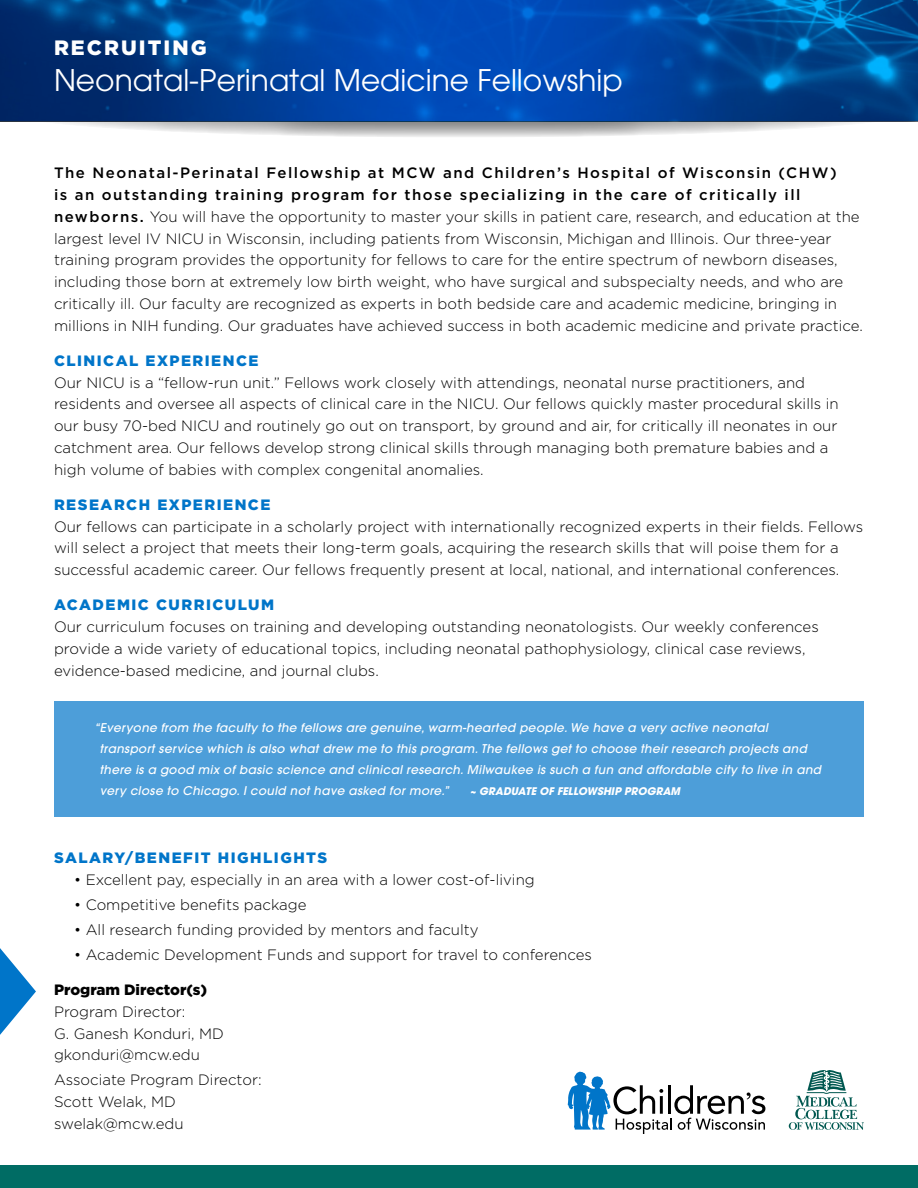
<style>
.page{position:relative;width:918px;height:1188px;background:#fff}
.page>*{position:absolute;margin:0;border:0;box-sizing:border-box;transform-origin:0 0}
.t1{font:29.7px "ITC Avant Garde Pro";color:#fff}
.t2{font:900 20.7px "Gotham";letter-spacing:.1em;color:#fff}
.t3{font:300 15px/21.8px "Gotham";color:#000}
.t4{font:900 15px "Gotham";letter-spacing:.1em;color:#0075c9}
.t5{font:900 15px "Gotham";color:#000}
.t6{font:italic 500 12px/21px "ITC Avant Garde Pro";letter-spacing:.03em;color:#fff}
.t7{font:italic 700 10.5px "ITC Avant Garde Pro";color:#fff}
.s1{font-weight:500}
</style>
<div class="page">
<svg style="left:568px;top:1071px;width:197px;height:63px"></svg>
<svg style="left:789px;top:1070px;width:75px;height:60px"></svg>
<svg style="left:0;top:948px;width:36px;height:87px"></svg>
<div style="left:0;top:1165px;width:918px;height:23px;background:#006c64"></div>
<div style="left:54px;top:701px;width:810px;height:115px;background:#4d9ed9"></div>
<svg style="left:0;top:86px;width:918px;height:52px;background:#c8c8c8"></svg>
<img style="left:0;top:0;width:918px;height:122px">
<p class="t2" style="left:54px;top:33px;width:154px">RECRUITING</p>
<p class="t1" style="left:54px;top:61px;width:570px">Neonatal-Perinatal Medicine Fellowship</p>
<p class="t3" style="left:54px;top:162px;width:810px"><span class="s1">The Neonatal-Perinatal Fellowship at MCW and Children’s Hospital of Wisconsin (CHW)<br>is an outstanding training program for those specializing in the care of critically ill newborns.</span> You will have the opportunity to master your skills in patient care, research, and education at the largest level IV NICU in Wisconsin, including patients from Wisconsin, Michigan and Illinois. Our three-year training program provides the opportunity for fellows to care for the entire spectrum of newborn diseases, including those born at extremely low birth weight, who have surgical and subspecialty needs, and who are critically ill. Our faculty are recognized as experts in both bedside care and academic medicine, bringing in millions in NIH funding. Our graduates have achieved success in both academic medicine and private practice.</p>
<p class="t4" style="left:54px;top:350px;width:206px">CLINICAL EXPERIENCE</p>
<p class="t3" style="left:54px;top:371px;width:786px">Our NICU is a “fellow-run unit.” Fellows work closely with attendings, neonatal nurse practitioners, and residents and oversee all aspects of clinical care in the NICU. Our fellows quickly master procedural skills in our busy 70-bed NICU and routinely go out on transport, by ground and air, for critically ill neonates in our catchment area. Our fellows develop strong clinical skills through managing both premature babies and a high volume of babies with complex congenital anomalies.</p>
<p class="t4" style="left:54px;top:494px;width:218px">RESEARCH EXPERIENCE</p>
<p class="t3" style="left:54px;top:515px;width:811px">Our fellows can participate in a scholarly project with internationally recognized experts in their fields. Fellows will select a project that meets their long-term goals, acquiring the research skills that will poise them for a successful academic career. Our fellows frequently present at local, national, and international conferences.</p>
<p class="t4" style="left:54px;top:595px;width:222px">ACADEMIC CURRICULUM</p>
<p class="t3" style="left:54px;top:615px;width:766px">Our curriculum focuses on training and developing outstanding neonatologists. Our weekly conferences provide a wide variety of educational topics, including neonatal pathophysiology, clinical case reviews, evidence-based medicine, and journal clubs.</p>
<p class="t6" style="left:100px;top:717px;width:723px;text-indent:-5px">“Everyone from the faculty to the fellows are genuine, warm-hearted people. We have a very active neonatal transport service which is also what drew me to this program. The fellows get to choose their research projects and there is a good mix of basic science and clinical research. Milwaukee is such a fun and affordable city to live in and very close to Chicago. I could not have asked for more.”</p>
<p class="t7" style="left:470px;top:784px;width:212px">~ GRADUATE OF FELLOWSHIP PROGRAM</p>
<p class="t4" style="left:54px;top:847px;width:275px">SALARY/BENEFIT HIGHLIGHTS</p>
<p class="t3" style="left:74px;top:868px;width:462px">• Excellent pay, especially in an area with a lower cost-of-living</p>
<p class="t3" style="left:74px;top:893px;width:234px">• Competitive benefits package</p>
<p class="t3" style="left:74px;top:918px;width:406px">• All research funding provided by mentors and faculty</p>
<p class="t3" style="left:74px;top:943px;width:519px">• Academic Development Funds and support for travel to conferences</p>
<p class="t5" style="left:54px;top:979px;width:155px">Program Director(s)</p>
<p class="t3" style="left:54px;top:1000px;width:171px">Program Director:<br>G. Ganesh Konduri, MD gkonduri@mcw.edu</p>
<p class="t3" style="left:54px;top:1069px;width:209px">Associate Program Director:<br>Scott Welak, MD swelak@mcw.edu</p>
</div>
